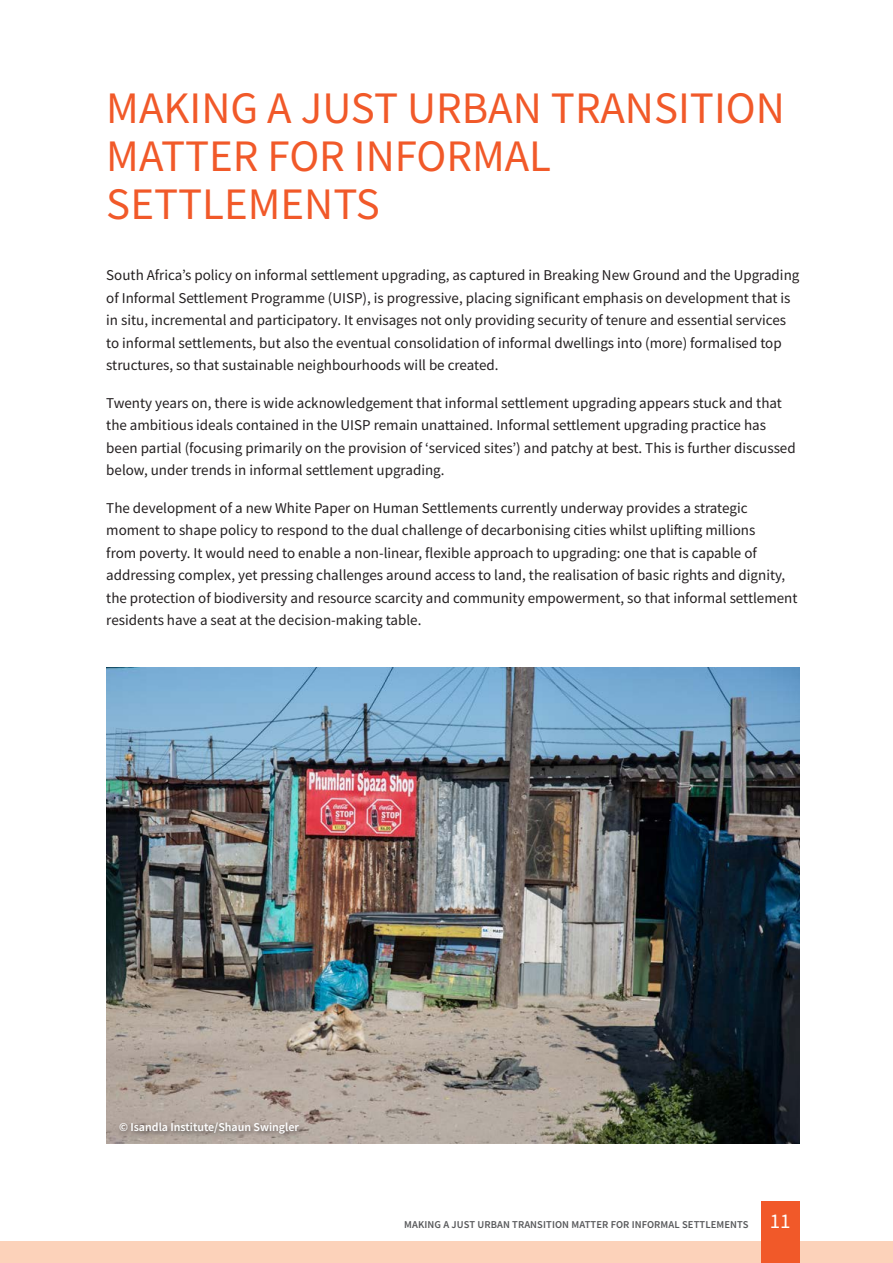
<style>
.page{position:relative;width:893px;height:1263px;background:#fff}
.page>*{position:absolute;margin:0;border:0;box-sizing:border-box;transform-origin:0 0}
.t1{font:45px/48px "Source Sans Pro";color:#f15929}
.t2{font:21px "Source Sans Pro";color:#fff}
.t3{font:15px/22.5px "Source Sans Pro";color:#231f20}
.t4{font:600 12px "Source Sans Pro";color:#fff}
.t5{font:600 10.5px "Source Sans Pro";color:#57585a}
</style>
<div class="page">
<div style="left:0;top:1242px;width:893px;height:21px;background:#fcd2ba"></div>
<div style="left:761px;top:1202px;width:38px;height:61px;background:#f15929"></div>
<img style="left:106px;top:668px;width:693px;height:476px">
<div style="left:116px;top:1119px;width:189px;height:21px;background:#231f20;opacity:.6"></div>
<h1 class="t1" style="left:106px;top:83px;width:680px">MAKING A JUST URBAN TRANSITION<br>MATTER FOR INFORMAL<br>SETTLEMENTS</h1>
<p class="t3" style="left:106px;top:264px;width:695px">South Africa’s policy on informal settlement upgrading, as captured in Breaking New Ground and the Upgrading of Informal Settlement Programme (UISP), is progressive, placing significant emphasis on development that is in situ, incremental and participatory. It envisages not only providing security of tenure and essential services to informal settlements, but also the eventual consolidation of informal dwellings into (more) formalised top structures, so that sustainable neighbourhoods will be created.</p>
<p class="t3" style="left:106px;top:391px;width:691px">Twenty years on, there is wide acknowledgement that informal settlement upgrading appears stuck and that the ambitious ideals contained in the UISP remain unattained. Informal settlement upgrading practice has been partial (focusing primarily on the provision of ‘serviced sites’) and patchy at best. This is further discussed below, under trends in informal settlement upgrading.</p>
<p class="t3" style="left:106px;top:496px;width:693px">The development of a new White Paper on Human Settlements currently underway provides a strategic moment to shape policy to respond to the dual challenge of decarbonising cities whilst uplifting millions<br>from poverty. It would need to enable a non-linear, flexible approach to upgrading: one that is capable of addressing complex, yet pressing challenges around access to land, the realisation of basic rights and dignity, the protection of biodiversity and resource scarcity and community empowerment, so that informal settlement residents have a seat at the decision-making table.</p>
<p class="t4" style="left:119px;top:1119px;width:181px">© ISANDLA INSTITUTE/SHAUN SWINGLER</p>
<p class="t5" style="left:404px;top:1217px;width:15px">MAKING</p>
<p class="t5" style="left:443px;top:1217px;width:15px">A JUST</p>
<p class="t5" style="left:477px;top:1217px;width:8px">URBAN</p>
<p class="t5" style="left:512px;top:1217px;width:7px">TRANSITION</p>
<p class="t5" style="left:571px;top:1217px;width:7px">MATTER</p>
<p class="t5" style="left:611px;top:1217px;width:7px">FOR</p>
<p class="t5" style="left:632px;top:1217px;width:7px">INFORMAL</p>
<p class="t5" style="left:682px;top:1217px;width:7px">SETTLEMENTS</p>
<h2 class="t2" style="left:770px;top:1207px;width:22px">11</h2>
</div>
